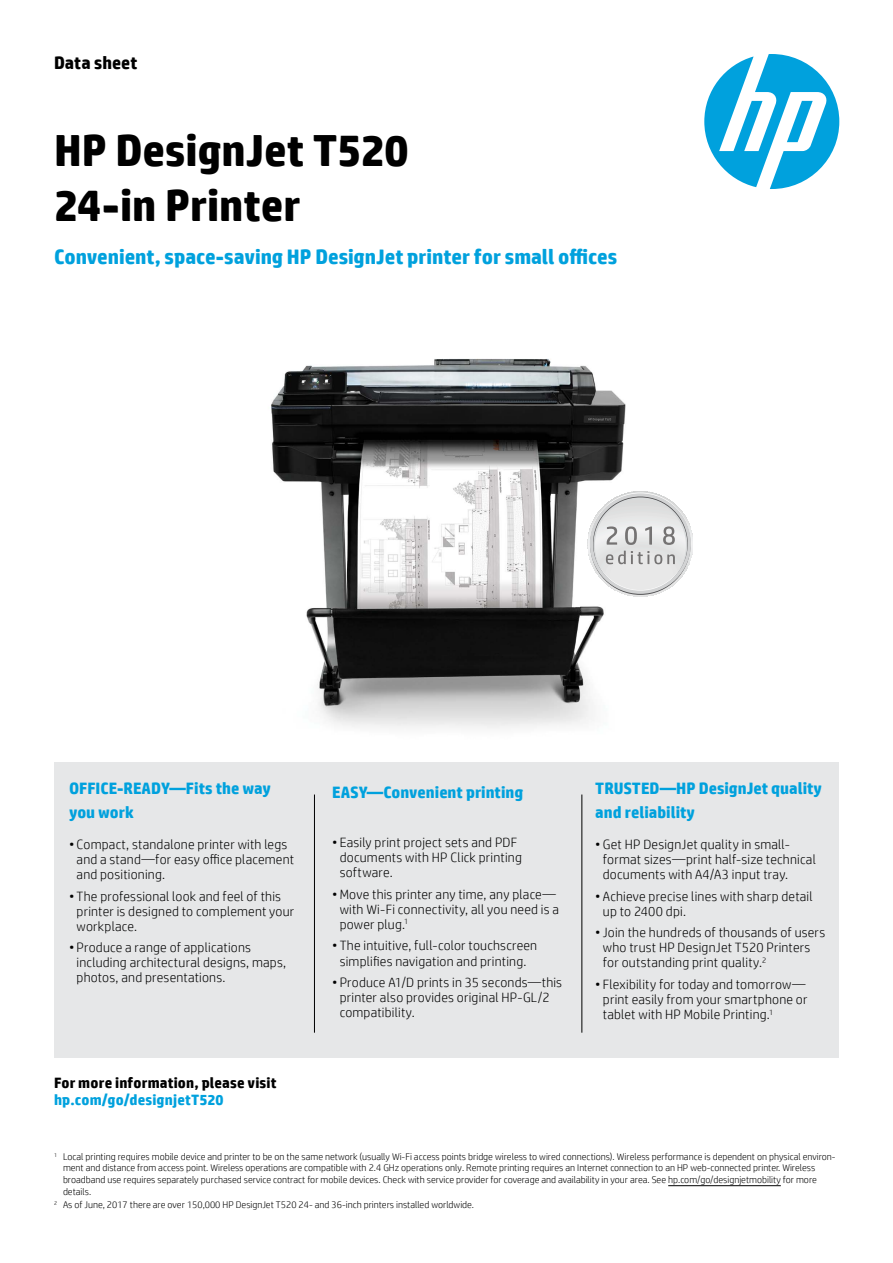
<style>
.page{position:relative;width:893px;height:1263px;background:#fff}
.page>*{position:absolute;margin:0;border:0;box-sizing:border-box;transform-origin:0 0}
.t1{font:700 45px/54.9px "HP Simplified";color:#000}
.t2{font:700 21px "HP Simplified";letter-spacing:-.005em;color:#00a1dd}
.t3{font:700 18px "HP Simplified";color:#000}
.t4{font:700 16.5px/24px "HP Simplified";color:#00a1dd}
.t5{font:700 15px/16.5px "HP Simplified";letter-spacing:.01em;color:#000}
.t6{font:300 13.5px/15px "HP Simplified";letter-spacing:.015em;color:#000}
.t7{font:300 9.75px/11.7px "HP Simplified";color:#000}
.s1{color:#00a1dd}
</style>
<div class="page">
<svg style="left:704px;top:54px;width:135px;height:135px"></svg>
<img style="left:271px;top:358px;width:422px;height:371px">
<svg style="left:590px;top:491px;width:101px;height:104px"></svg>
<hr style="left:668px;top:1185px;width:113px;height:1px;background:#000">
<div style="left:54px;top:762px;width:785px;height:296px;background:#e6e7e8"></div>
<hr style="left:582px;top:794px;width:1px;height:239px;background:#000">
<hr style="left:314px;top:794px;width:1px;height:239px;background:#000">
<p class="t3" style="left:54px;top:52px;width:85px">Data sheet</p>
<p class="t1" style="left:54px;top:123px;width:356px">HP DesignJet T520<br>24-in Printer</p>
<p class="t2" style="left:54px;top:244px;width:565px">Convenient, space-saving HP DesignJet printer for small offices</p>
<p class="t4" style="left:69px;top:776px;width:204px">OFFICE-READY—Fits the way you work</p>
<p class="t6" style="left:77px;top:836px;width:219px;text-indent:-8px">• Compact, standalone printer with legs and a stand—for easy office placement and positioning.</p>
<p class="t6" style="left:77px;top:888px;width:219px;text-indent:-8px">• The professional look and feel of this printer is designed to complement your workplace.</p>
<p class="t6" style="left:77px;top:940px;width:211px;text-indent:-8px">• Produce a range of applications including architectural designs, maps, photos, and presentations.</p>
<p class="t5" style="left:54px;top:1074px;width:224px">For more information, please visit <span class="s1">hp.com/go/designjetT520</span></p>
<p class="t4" style="left:332px;top:780px;width:193px">EASY—Convenient printing</p>
<p class="t6" style="left:340px;top:835px;width:184px;text-indent:-8px">• Easily print project sets and PDF documents with HP Click printing software.</p>
<p class="t6" style="left:340px;top:886px;width:221px;text-indent:-8px">•Move this printer any time, any place— with Wi-Fi connectivity, all you need is a power plug.<sup>1</sup></p>
<p class="t6" style="left:332px;top:938px;width:207px;text-align:center">• The intuitive, full-color touchscreen simplifies navigation and printing.</p>
<p class="t6" style="left:340px;top:975px;width:224px;text-indent:-8px">• Produce A1/D prints in 35 seconds—this printer also provides original HP-GL/2 compatibility.</p>
<p class="t4" style="left:595px;top:776px;width:228px">TRUSTED—HP DesignJet quality and reliability</p>
<p class="t6" style="left:603px;top:836px;width:214px;text-indent:-8px">• Get HP DesignJet quality in small&shy;format sizes—print half-size technical documents with A4/A3 input tray.</p>
<p class="t6" style="left:603px;top:888px;width:211px;text-indent:-8px">• Achieve precise lines with sharp detail up to 2400 dpi.</p>
<p class="t6" style="left:603px;top:925px;width:224px;text-indent:-8px">•Join the hundreds of thousands of users who trust HP DesignJet T520 Printers for outstanding print quality.<sup>2</sup></p>
<p class="t6" style="left:603px;top:977px;width:206px;text-indent:-8px">• Flexibility for today and tomorrow— print easily from your smartphone or tablet with HP Mobile Printing.<sup>1</sup></p>
<p class="t7" style="left:63px;top:1150px;width:774px;text-indent:-9px"><sup>1</sup> Local printing requires mobile device and printer to be on the same network (usually Wi-Fi access points bridge wireless to wired connections). Wireless performance is dependent on physical environ&shy;ment and distance from access point. Wireless operations are compatible with 2.4 GHz operations only. Remote printing requires an Internet connection to an HP web-connected printer. Wireless broadband use requires separately purchased service contract for mobile devices. Check with service provider for coverage and availability in your area. See hp.com/go/designjetmobility for more details.</p>
<p class="t7" style="left:54px;top:1198px;width:422px"><sup>2</sup> As of June, 2017 there are over 150,000 HP DesignJet T520 24- and 36-inch printers installed worldwide.</p>
</div>
